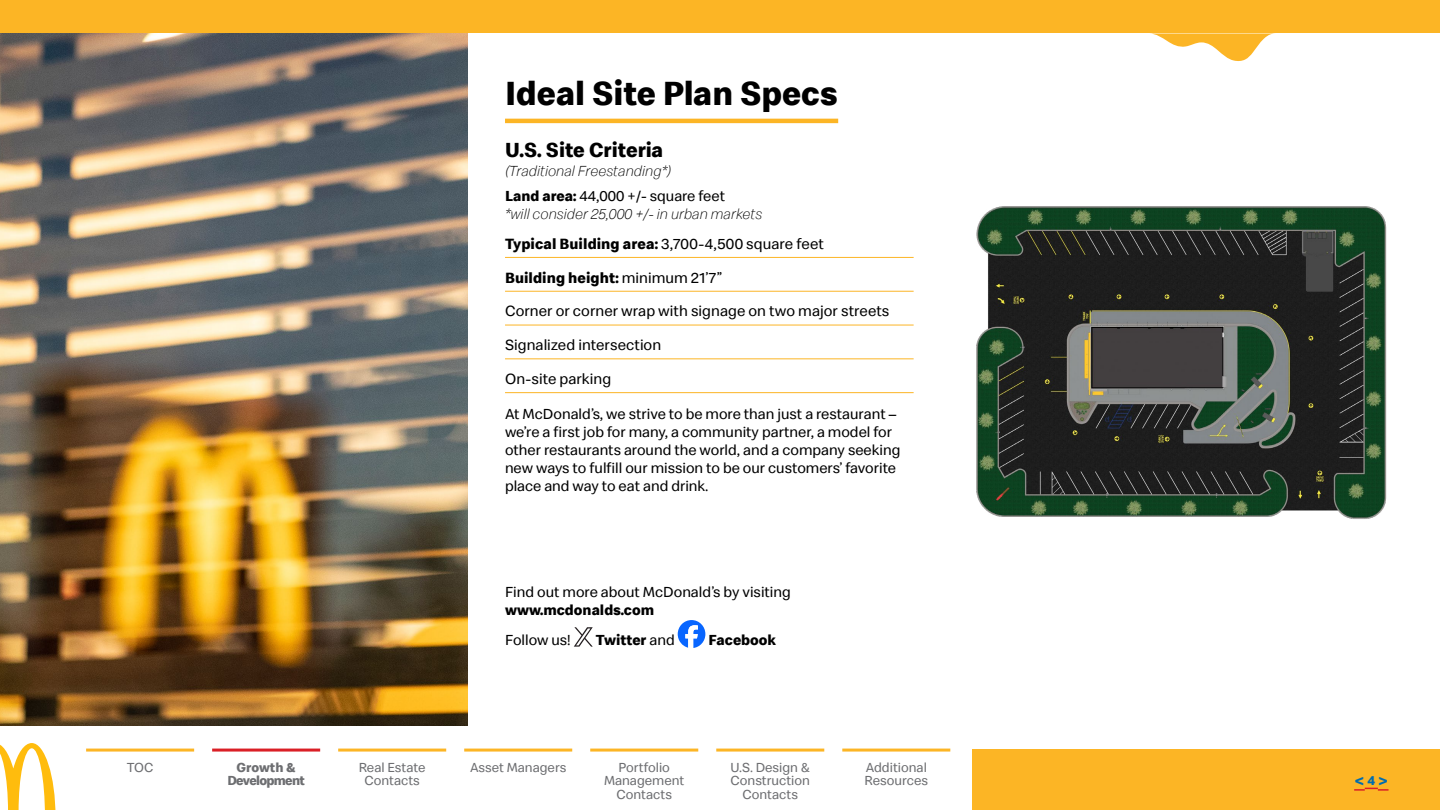
<style>
.page{position:relative;width:1440px;height:810px;background:#fff}
.page>*{position:absolute;margin:0;border:0;box-sizing:border-box;transform-origin:0 0}
.t1{font:700 34.5px "Speedee";color:#000}
.t2{font:700 21px "Speedee";color:#000}
.t3{font:700 18px "Speedee";color:#006caf}
.t4{font:15.3px "Speedee";letter-spacing:.005em;color:#000}
.t5{font:700 15.3px "Speedee";letter-spacing:.005em;color:#000}
.t6{font:15px/18px "Speedee";color:#000}
.t7{font:italic 300 15px/24.8px "Speedee";color:#000}
.t8{font:700 15px "Speedee";color:#000}
.t9{font:13.5px/13.5px "Speedee";color:#6d6e71;text-align:center}
.t10{font:700 13.5px/13.5px "Speedee";letter-spacing:-.05em;color:#6d6e71;text-align:center}
.s1{font-weight:700;font-style:normal}
.s2{font-weight:400;font-style:normal}
.s3{font-weight:700}
.s4{font-weight:400}
.s5{font-size:13.5px}
</style>
<div class="page">
<div style="left:972px;top:749px;width:468px;height:61px;background:#fcb525"></div>
<svg style="left:0;top:743px;width:56px;height:67px"></svg>
<img style="left:0;top:33px;width:467px;height:693px">
<img style="left:976px;top:206px;width:411px;height:313px">
<hr style="left:86px;top:749px;width:108px;height:3px;background:#fcb525">
<hr style="left:212px;top:749px;width:108px;height:3px;background:#da1f26">
<hr style="left:338px;top:749px;width:108px;height:3px;background:#fcb525">
<hr style="left:464px;top:749px;width:108px;height:3px;background:#fcb525">
<hr style="left:590px;top:749px;width:108px;height:3px;background:#fcb525">
<hr style="left:716px;top:749px;width:108px;height:3px;background:#fcb525">
<hr style="left:842px;top:749px;width:108px;height:3px;background:#fcb525">
<svg style="left:1354px;top:788px;width:34px;height:3px"></svg>
<div style="left:0;top:0;width:1440px;height:33px;background:#fcb525"></div>
<svg style="left:1150px;top:33px;width:125px;height:28px"></svg>
<hr style="left:505px;top:119px;width:333px;height:4px;background:#fcb525">
<hr style="left:505px;top:257px;width:408px;height:1px;background:#fcb525">
<hr style="left:505px;top:291px;width:408px;height:1px;background:#fcb525">
<hr style="left:505px;top:325px;width:408px;height:1px;background:#fcb525">
<hr style="left:505px;top:358px;width:408px;height:1px;background:#fcb525">
<hr style="left:505px;top:392px;width:408px;height:1px;background:#fcb525">
<svg style="left:574px;top:627px;width:19px;height:20px"></svg>
<svg style="left:678px;top:620px;width:27px;height:28px"></svg>
<h1 class="t1" style="left:505px;top:72px;width:335px">Ideal Site Plan Specs</h1>
<h2 class="t2" style="left:505px;top:137px;width:160px">U.S. Site Criteria</h2>
<p class="t7" style="left:505px;top:159px;width:222px">(Traditional Freestanding*)<br><span class="s1">Land area:</span> <span class="s2">44,000 +/- square feet</span></p>
<p class="t7" style="left:505px;top:201px;width:259px">*will consider 25,000 +/- in urban markets</p>
<p class="t4" style="left:505px;top:234px;width:320px"><span class="s3">Typical Building area:</span> 3,700-4,500 square feet</p>
<p class="t5" style="left:505px;top:268px;width:218px">Building height: <span class="s4">minimum 21’7”</span></p>
<p class="t4" style="left:505px;top:302px;width:386px">Corner or corner wrap with signage on two major streets</p>
<p class="t4" style="left:505px;top:336px;width:158px">Signalized intersection</p>
<p class="t4" style="left:505px;top:369px;width:108px">On-site parking</p>
<p class="t6" style="left:505px;top:405px;width:397px">At McDonald’s, we strive to be more than just a restaurant – we’re a first job for many, a community partner, a model for other restaurants around the world, and a company seeking new ways to fulfill our mission to be our customers’ favorite place and way to eat and drink.</p>
<p class="t6" style="left:505px;top:583px;width:287px">Find out more about McDonald’s by visiting</p>
<p class="t8" style="left:505px;top:601px;width:151px">www.mcdonalds.com</p>
<p class="t6" style="left:505px;top:631px;width:67px">Follow us!</p>
<p class="t8" style="left:596px;top:631px;width:80px">Twitter <span class="s4">and</span></p>
<p class="t8" style="left:708px;top:631px;width:69px">Facebook</p>
<p class="t9" style="left:127px;top:761px;width:28px">TOC</p>
<p class="t10" style="left:227px;top:761px;width:79px">Growth &amp;<br>Development</p>
<p class="t9" style="left:359px;top:761px;width:68px">Real Estate<br>Contacts</p>
<p class="t9" style="left:470px;top:761px;width:98px">Asset Managers</p>
<p class="t9" style="left:604px;top:761px;width:82px">Portfolio<br>Management<br>Contacts</p>
<p class="t9" style="left:730px;top:761px;width:81px">U.S. Design &amp;<br>Construction<br>Contacts</p>
<p class="t9" style="left:864px;top:761px;width:65px;text-align:left">Additional<br>Resources</p>
<p class="t3" style="left:1354px;top:769px;width:36px">&lt; <span class="s5">4</span> &gt;</p>
</div>
